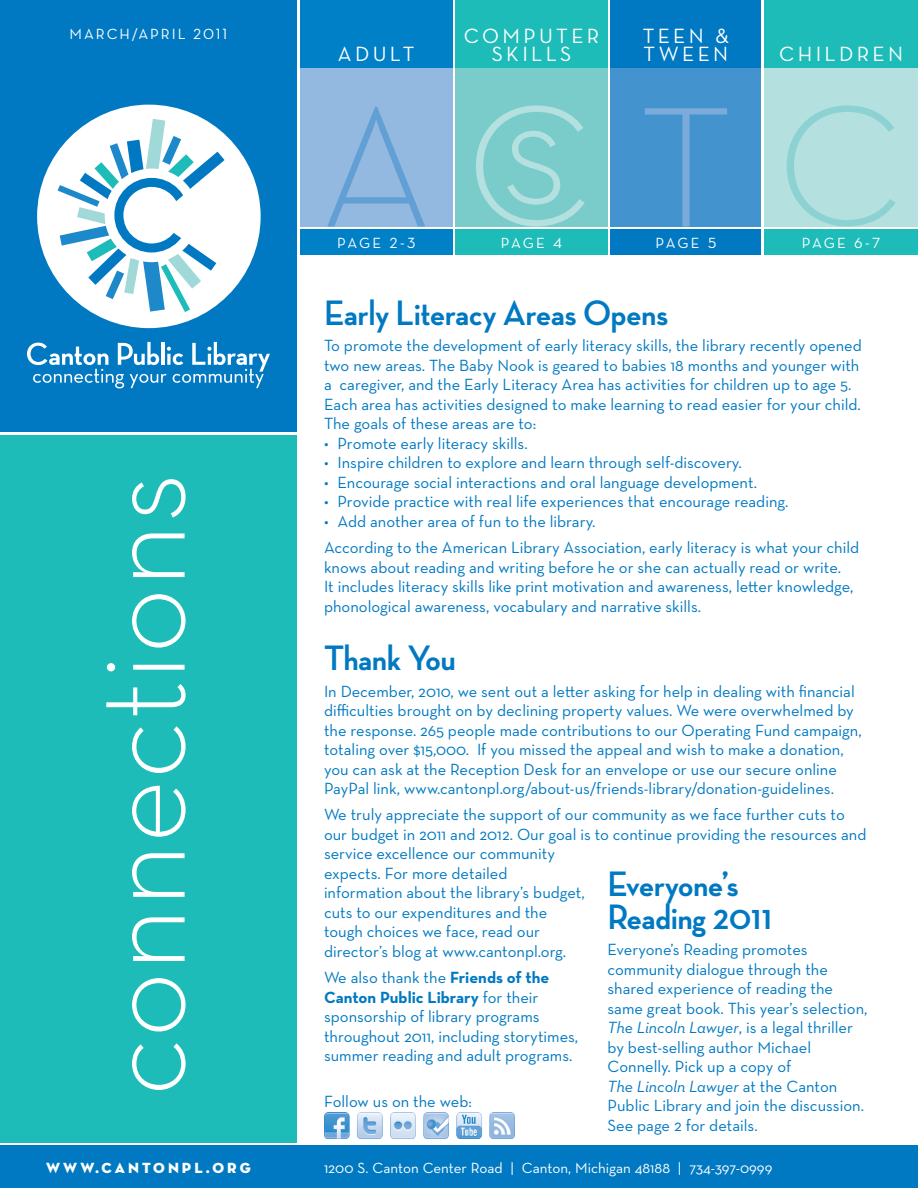
<style>
.page{position:relative;width:918px;height:1188px;background:#fff}
.page>*{position:absolute;margin:0;border:0;box-sizing:border-box;transform-origin:0 0}
.t1{font:300 126px "Neutraface Text";color:#fff}
.Headline{font:700 36px/33px "Neutraface Display";color:#0079c2}
.t2{font:21px/18px "Neutraface Text";letter-spacing:.16em;color:#fff;text-align:center}
.Body{font:16.5px/19.5px "Neutraface Text";color:#0079c2}
.t3{font:15px "Neutraface Text";color:#fff}
.t4{font:15px "Neutraface Display Titling";letter-spacing:.2em;color:#fff}
.t5{font:15px "Neutraface Text";letter-spacing:.13em;color:#fff}
.s1{font-weight:700}
.s2{font-style:italic}
</style>
<div class="page">
<div style="left:0;top:435px;width:297px;height:708px;background:#1dbcb8"></div>
<div style="left:0;top:1146px;width:918px;height:42px;background:#0079c2"></div>
<div style="left:0;top:0;width:297px;height:432px;background:#0079c2"></div>
<div style="left:37px;top:105px;width:224px;height:223px;background:#fff;border-radius:50%"></div>
<svg style="left:58px;top:119px;width:194px;height:193px"></svg>
<svg style="left:27px;top:342px;width:243px;height:46px"></svg>
<div style="left:764px;top:0;width:154px;height:226px;background:#b4e0df"></div>
<div style="left:300px;top:0;width:152px;height:226px;background:#94b9e1"></div>
<div style="left:455px;top:0;width:153px;height:226px;background:#7acccb"></div>
<div style="left:611px;top:0;width:150px;height:226px;background:#4393cf"></div>
<svg style="left:645px;top:108px;width:82px;height:118px"></svg>
<svg style="left:476px;top:105px;width:109px;height:121px"></svg>
<svg style="left:327px;top:107px;width:98px;height:119px"></svg>
<svg style="left:787px;top:105px;width:108px;height:121px"></svg>
<div style="left:300px;top:0;width:152px;height:68px;background:#0080c6"></div>
<div style="left:455px;top:0;width:153px;height:68px;background:#1dbcb8"></div>
<div style="left:611px;top:0;width:150px;height:68px;background:#0079c2"></div>
<div style="left:764px;top:0;width:154px;height:68px;background:#1dbcb8"></div>
<div style="left:300px;top:230px;width:152px;height:25px;background:#0080c6"></div>
<div style="left:455px;top:230px;width:153px;height:25px;background:#1dbcb8"></div>
<div style="left:611px;top:230px;width:150px;height:25px;background:#0079c2"></div>
<div style="left:764px;top:230px;width:154px;height:25px;background:#1dbcb8"></div>
<img style="left:324px;top:1113px;width:190px;height:25px">
<p class="t5" style="left:70px;top:24px;width:159px">MARCH/APRIL 2011</p>
<p class="t1" style="left:62px;top:1097px;width:626px;rotate:-90deg">connections</p>
<p class="t2" style="left:338px;top:44px;width:78px">ADULT</p>
<p class="t2" style="left:464px;top:26px;width:137px">COMPUTER<br>SKILLS</p>
<p class="t2" style="left:643px;top:26px;width:88px;text-align:left">TEEN &amp;<br>TWEEN</p>
<p class="t2" style="left:779px;top:44px;width:125px">CHILDREN</p>
<p class="t3" style="left:337px;top:234px;width:80px">PAGE 2-3</p>
<p class="t3" style="left:501px;top:234px;width:63px">PAGE 4</p>
<p class="t3" style="left:656px;top:234px;width:62px">PAGE 5</p>
<p class="t3" style="left:802px;top:234px;width:80px">PAGE 6-7</p>
<p class="Headline" style="left:324px;top:297px;width:346px">Early Literacy Areas Opens</p>
<p class="Body" style="left:324px;top:336px;width:539px">To promote the development of early literacy skills, the library recently opened two new areas. The Baby Nook is geared to babies 18 months and younger with a caregiver, and the Early Literacy Area has activities for children up to age 5.<br>Each area has activities designed to make learning to read easier for your child.<br>The goals of these areas are to:</p>
<p class="Body" style="left:324px;top:433px;width:205px">• Promote early literacy skills.</p>
<p class="Body" style="left:324px;top:453px;width:419px">• Inspire children to explore and learn through self-discovery.</p>
<p class="Body" style="left:324px;top:472px;width:435px">• Encourage social interactions and oral language development.</p>
<p class="Body" style="left:324px;top:492px;width:466px">• Provide practice with real life experiences that encourage reading.</p>
<p class="Body" style="left:324px;top:511px;width:273px">• Add another area of fun to the library.</p>
<p class="Body" style="left:324px;top:537px;width:537px">According to the American Library Association, early literacy is what your child knows about reading and writing before he or she can actually read or write.<br>It includes literacy skills like print motivation and awareness, letter knowledge, phonological awareness, vocabulary and narrative skills.</p>
<p class="Headline" style="left:324px;top:642px;width:133px">Thank You</p>
<p class="Body" style="left:324px;top:681px;width:539px">In December, 2010, we sent out a letter asking for help in dealing with financial difficulties brought on by declining property values. We were overwhelmed by the response. 265 people made contributions to our Operating Fund campaign, totaling over $15,000. If you missed the appeal and wish to make a donation, you can ask at the Reception Desk for an envelope or use our secure online PayPal link, www.cantonpl.org/about-us/friends-library/donation-guidelines.</p>
<p class="Body" style="left:324px;top:805px;width:544px">We truly appreciate the support of our community as we face further cuts to our budget in 2011 and 2012. Our goal is to continue providing the resources and service excellence our community<br>expects. For more detailed<br>information about the library’s budget,<br>cuts to our expenditures and the<br>tough choices we face, read our<br>director’s blog at www.cantonpl.org.</p>
<p class="Body" style="left:324px;top:967px;width:256px">We also thank the <span class="s1">Friends of the Canton Public Library</span> for their sponsorship of library programs throughout 2011, including storytimes, summer reading and adult programs.</p>
<p class="Headline" style="left:608px;top:868px;width:166px">Everyone’s<br>Reading 2011</p>
<p class="Body" style="left:608px;top:940px;width:262px">Everyone’s Reading promotes community dialogue through the shared experience of reading the same great book. This year’s selection,<br><span class="s2">The Lincoln Lawyer</span>, is a legal thriller by best-selling author Michael<br>Connelly. Pick up a copy of<br><span class="s2">The Lincoln Lawyer</span> at the Canton<br>Public Library and join the discussion.<br>See page 2 for details.</p>
<p class="Body" style="left:324px;top:1091px;width:149px">Follow us on the web:</p>
<p class="t4" style="left:46px;top:1158px;width:206px">WWW.CANTONPL.ORG</p>
<p class="t3" style="left:324px;top:1158px;width:450px">1200 S. Canton Center Road | Canton, Michigan 48188 | 734-397-0999</p>
</div>
